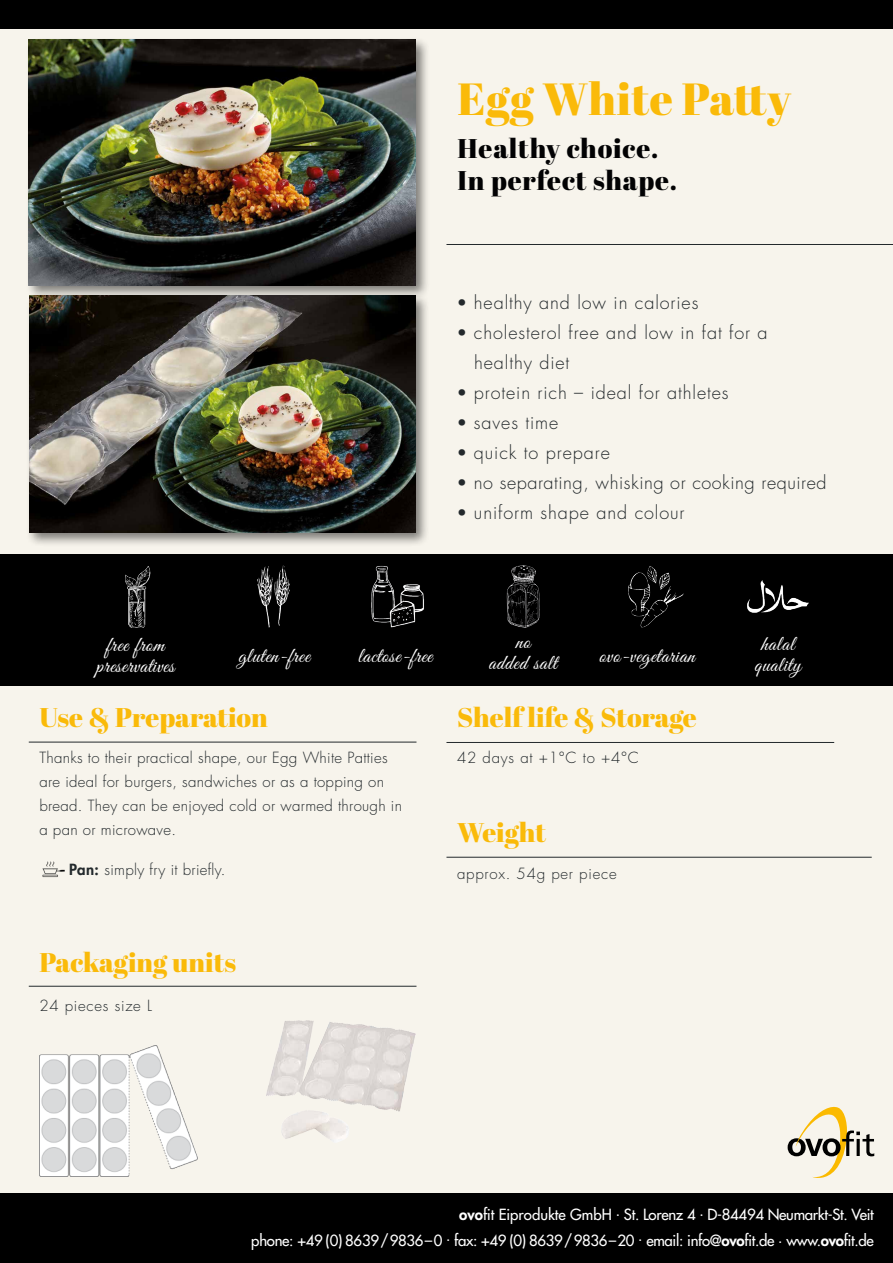
<style>
.page{position:relative;width:893px;height:1263px;background:#fff}
.page>*{position:absolute;margin:0;border:0;box-sizing:border-box;transform-origin:0 0}
.t1{font:45px "Abril Fatface";letter-spacing:.01em;color:#faba09}
.t2{font:27px "Abril Fatface";color:#faba09}
.t3{font:27px/32.4px "Abril Fatface";letter-spacing:.03em;color:#020203}
.t4{font:21px/21px "Great Vibes";letter-spacing:.03em;color:#fff;text-align:center}
.t5{font:300 18px/30px "Futura";letter-spacing:.05em;color:#23292c}
.t6{font:300 18px "Futura";letter-spacing:.03em;color:#23292c}
.t7{font:300 15px/24px "Futura";letter-spacing:.02em;color:#23292c}
.t8{font:15px/25.5px "Futura";letter-spacing:-.02em;color:#fff;text-align:right}
.t9{font:300 15px "Futura";letter-spacing:.05em;color:#23292c}
.s1{font-family:"Helvetica"}
.s2{font-weight:800}
</style>
<div class="page">
<div style="left:0;top:8px;width:893px;height:1255px;background:#f7f4ec"></div>
<div style="left:0;top:1193px;width:893px;height:70px;background:#000"></div>
<hr style="left:29px;top:742px;width:387px;height:1px;background:#23292c">
<hr style="left:446px;top:857px;width:426px;height:1px;background:#23292c">
<hr style="left:29px;top:986px;width:387px;height:1px;background:#23292c">
<hr style="left:446px;top:244px;width:447px;height:1px;background:#23292c">
<img style="left:267px;top:1020px;width:148px;height:122px">
<div style="left:0;top:554px;width:893px;height:131px;background:#000"></div>
<img style="left:125px;top:566px;width:26px;height:61px">
<img style="left:747px;top:580px;width:62px;height:33px">
<img style="left:257px;top:565px;width:33px;height:62px">
<img style="left:371px;top:565px;width:53px;height:62px">
<img style="left:628px;top:566px;width:56px;height:61px">
<img style="left:506px;top:565px;width:34px;height:62px">
<div style="left:0;top:0;width:893px;height:29px;background:#000"></div>
<img style="left:39px;top:1046px;width:159px;height:130px">
<div style="left:26px;top:37px;width:404px;height:263px;background:#000;opacity:.5"></div>
<img style="left:29px;top:39px;width:386px;height:246px">
<div style="left:26px;top:293px;width:404px;height:254px;background:#000;opacity:.5"></div>
<img style="left:29px;top:295px;width:386px;height:237px">
<svg style="left:788px;top:1107px;width:86px;height:71px"></svg>
<hr style="left:446px;top:742px;width:388px;height:1px;background:#23292c">
<img style="left:43px;top:861px;width:21px;height:17px">
<h1 class="t1" style="left:458px;top:67px;width:335px">Egg White Patty</h1>
<h2 class="t3" style="left:458px;top:131px;width:221px">Healthy choice.<br>In perfect shape.</h2>
<p class="t5" style="left:458px;top:288px;width:242px"><span class="s1">•</span> healthy and low in calories</p>
<p class="t5" style="left:474px;top:318px;width:295px;text-indent:-17px"><span class="s1">•</span> cholesterol free and low in fat for a healthy diet</p>
<p class="t5" style="left:458px;top:378px;width:273px"><span class="s1">•</span> protein rich – ideal for athletes</p>
<p class="t5" style="left:458px;top:408px;width:102px"><span class="s1">•</span> saves time</p>
<p class="t5" style="left:458px;top:438px;width:154px"><span class="s1">•</span> quick to prepare</p>
<p class="t6" style="left:458px;top:472px;width:370px"><span class="s1">•</span> no separating, whisking or cooking required</p>
<p class="t5" style="left:458px;top:498px;width:228px"><span class="s1">•</span> uniform shape and colour</p>
<h3 class="t4" style="left:96px;top:636px;width:80px">free from preservatives</h3>
<h3 class="t4" style="left:755px;top:635px;width:48px">halal quality</h3>
<h3 class="t4" style="left:489px;top:632px;width:70px">no<br>added salt</h3>
<h3 class="t4" style="left:238px;top:647px;width:73px">gluten-free</h3>
<h3 class="t4" style="left:358px;top:647px;width:76px">lactose-free</h3>
<h3 class="t4" style="left:599px;top:647px;width:97px">ovo-vegetarian</h3>
<h2 class="t2" style="left:39px;top:698px;width:230px">Use &amp; Preparation</h2>
<p class="t7" style="left:39px;top:746px;width:364px">Thanks to their practical shape, our Egg White Patties are ideal for burgers, sandwiches or as a topping on bread. They can be enjoyed cold or warmed through in a pan or microwave.</p>
<p class="t7" style="left:69px;top:858px;width:158px"><span class="s2">Pan:</span> simply fry it briefly.</p>
<h2 class="t2" style="left:39px;top:943px;width:198px">Packaging units</h2>
<p class="t9" style="left:39px;top:996px;width:114px">24 pieces size L</p>
<h2 class="t2" style="left:457px;top:698px;width:241px">Shelf life &amp; Storage</h2>
<p class="t9" style="left:457px;top:749px;width:183px">42 days at +1°C to +4°C</p>
<h2 class="t2" style="left:457px;top:813px;width:90px">Weight</h2>
<p class="t9" style="left:457px;top:865px;width:161px">approx. 54g per piece</p>
<p class="t8" style="left:251px;top:1202px;width:624px"><span class="s2">ovo</span>fit Eiprodukte GmbH · St. Lorenz 4 · D-84494 Neumarkt-St. Veit<br>phone: +49 (0) 8639/9836–0 · fax: +49 (0) 8639/9836–20 · email: info@<span class="s2">ovo</span>fit.de · www.<span class="s2">ovo</span>fit.de</p>
</div>
